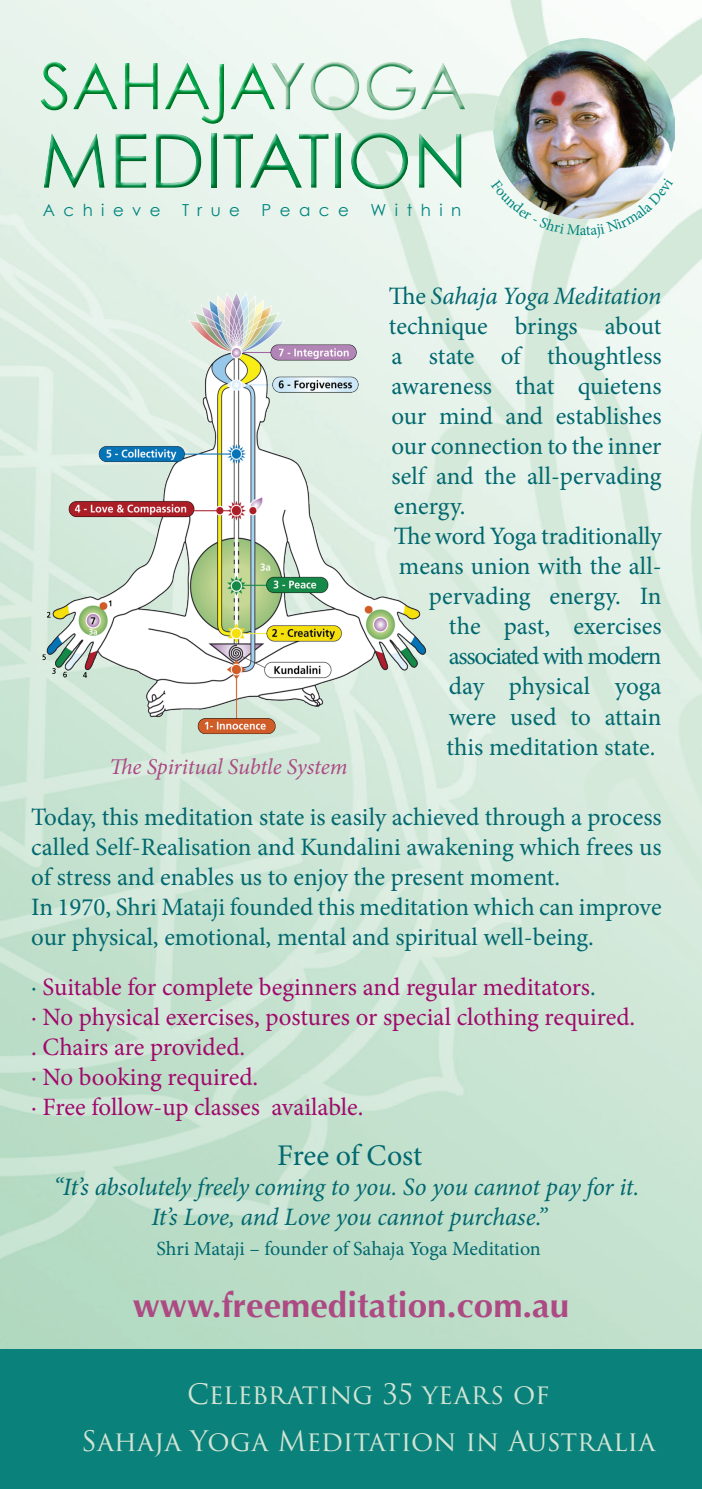
<style>
.page{position:relative;width:702px;height:1489px;background:#fff}
.page>*{position:absolute;margin:0;border:0;box-sizing:border-box;transform-origin:0 0}
.t1{font:75.25px "Century Gothic";color:#00944e}
.t2{font:64.5px "Century Gothic";color:#03a74c}
.t3{font:700 35px "Optima";color:#ad4a83}
.t4{font:30px "Minion Pro";letter-spacing:-.005em;color:#01686f}
.t5{font:27.5px/47.5px "Trajan Pro 3";color:#d1e4d5;text-align:center}
.t6{font:25px/30px "Minion Pro";color:#01686f}
.t7{font:25px/30px "Minion Pro";color:#a00a6b}
.t8{font:italic 25px/30px "Minion Pro";letter-spacing:-.01em;color:#01686f;text-align:center}
.t9{font:25px "Minion Pro";letter-spacing:-.05em;color:#01686f}
.t10{font:italic 22.5px "Minion Pro";letter-spacing:-.01em;color:#ad4a83}
.t11{font:20px "Minion Pro";color:#01686f}
.t12{font:16.5px "Century Gothic";letter-spacing:.51em;color:#00857e}
.t13{font:15.25px "Minion Pro";color:#00857e}
.s1{color:#97c7a7}
.s2{font-style:normal}
.s3{color:#01686f}
</style>
<div class="page">
<div style="left:0;top:1349px;width:702px;height:139px;background:#0a817a"></div>
<img style="left:493px;top:38px;width:181px;height:181px">
<div style="left:36px;top:57px;width:429px;height:132px;background:#eef7f1"></div>
<div style="left:37px;top:60px;width:433px;height:133px;background:#00944e;opacity:.75"></div>
<img style="left:40px;top:292px;width:388px;height:443px">
<img style="left:491px;top:179px;width:89px;height:56px">
<svg style="left:586px;top:178px;width:87px;height:60px"></svg>
<h2 class="t2" style="left:39px;top:47px;width:429px">SAHA AJ <span class="s1">YOGA</span></h2>
<h1 class="t1" style="left:40px;top:115px;width:430px">MEDITATION</h1>
<p class="t12" style="left:43px;top:200px;width:119px">Achieve</p>
<p class="t12" style="left:182px;top:200px;width:59px">True</p>
<p class="t12" style="left:261px;top:200px;width:89px">Peace</p>
<p class="t12" style="left:370px;top:200px;width:92px">Within</p>
<p class="t13" style="left:579px;top:220px;width:8px">a</p>
<p class="t10" style="left:109px;top:752px;width:239px">The Spiritual Subtle System</p>
<p class="t8" style="left:389px;top:281px;width:274px"><span class="s2">The</span> Sahaja Yoga Meditation</p>
<p class="t6" style="left:389px;top:311px;width:274px">technique brings about</p>
<p class="t6" style="left:391px;top:341px;width:271px">a state of thoughtless</p>
<p class="t6" style="left:391px;top:371px;width:271px">awareness that quietens</p>
<p class="t6" style="left:391px;top:401px;width:271px">our mind and establishes</p>
<p class="t6" style="left:391px;top:431px;width:271px">our connection to the inner</p>
<p class="t6" style="left:391px;top:461px;width:271px">self and the all-pervading</p>
<p class="t6" style="left:394px;top:491px;width:73px">energy.</p>
<p class="t6" style="left:394px;top:521px;width:269px">The word Yoga traditionally</p>
<p class="t6" style="left:399px;top:551px;width:264px">means union with the all-</p>
<p class="t6" style="left:429px;top:581px;width:234px">pervading energy. In</p>
<p class="t6" style="left:449px;top:611px;width:214px">the past, exercises</p>
<p class="t9" style="left:449px;top:639px;width:214px">associated with modern</p>
<p class="t6" style="left:449px;top:671px;width:214px">day physical yoga</p>
<p class="t6" style="left:449px;top:701px;width:214px">were used to attain</p>
<p class="t6" style="left:446px;top:731px;width:210px">this meditation state.</p>
<p class="t6" style="left:31px;top:801px;width:632px">Today, this meditation state is easily achieved through a process called Self-Realisation and Kundalini awakening which frees us of stress and enables us to enjoy the present moment.<br>In 1970, Shri Mataji founded this meditation which can improve our physical, emotional, mental and spiritual well-being.</p>
<p class="t7" style="left:31px;top:971px;width:605px"><span class="s3">·</span> Suitable for complete beginners and regular meditators<span class="s3">.<br></span>· No physical exercises, postures or special clothing required. . Chairs are provided.<br>· No booking required.<br>· Free follow-up classes available.</p>
<p class="t4" style="left:277px;top:1134px;width:146px">Free of Cost</p>
<p class="t8" style="left:53px;top:1171px;width:587px">“It’s absolutely freely coming to you. So you cannot pay for it.<br>It’s Love, and Love you cannot purchase.”</p>
<p class="t11" style="left:156px;top:1234px;width:386px">Shri Mataji – founder of Sahaja Yoga Meditation</p>
<h3 class="t3" style="left:133px;top:1284px;width:438px">www.freemeditation.com.au</h3>
<p class="t5" style="left:81px;top:1370px;width:575px">Celebrating 35 years of<br>Sahaja Yoga Meditation in Australia</p>
</div>
